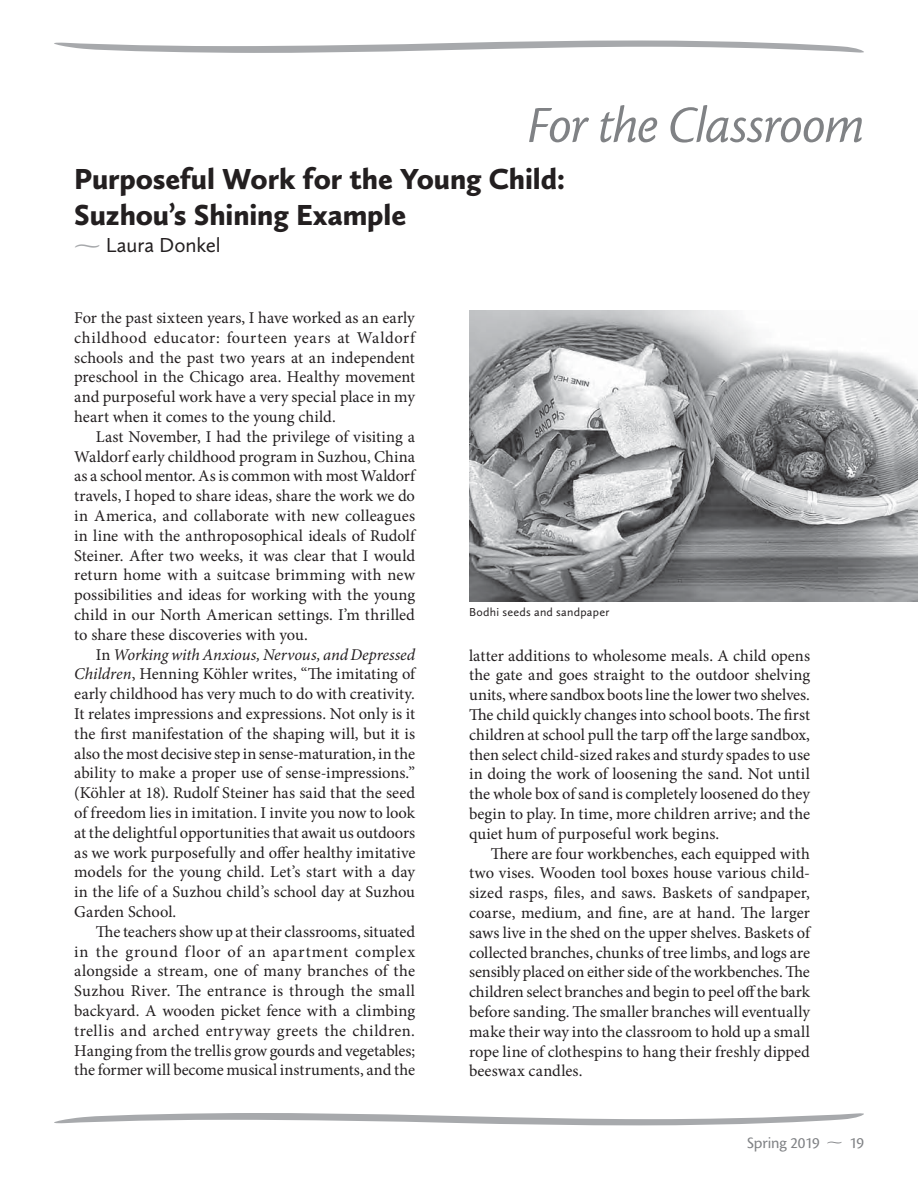
<style>
.page{position:relative;width:918px;height:1188px;background:#fff}
.page>*{position:absolute;margin:0;border:0;box-sizing:border-box;transform-origin:0 0}
.t1{font:54px "Cronos MM It.408.36.";letter-spacing:-.015em;color:#808285}
.t2{font:900 30px/36px "Calluna Sans";color:#231f20}
.t3{font:21px "Calluna Sans";letter-spacing:-.005em;color:#231f20}
.t4{font:16.5px/19.8px "Minion Pro";color:#231f20;text-align:justify}
.t5{font:16.5px "Cronos MM.408.11.";letter-spacing:-.01em;color:#808285}
.t6{font:12px "Calluna Sans";letter-spacing:.025em;color:#231f20}
.s1{font-family:"Cronos MM Or.408.19.";font-size:28.5px;color:#a7a9ac}
.s2{font-style:italic}
.s3{font-family:"Cronos MM Or.408.11."}
</style>
<div class="page">
<svg style="left:54px;top:1113px;width:810px;height:12px"></svg>
<svg style="left:54px;top:40px;width:810px;height:13px"></svg>
<img style="left:469px;top:311px;width:449px;height:290px">
<h1 class="t1" style="left:527px;top:97px;width:338px">For the Classroom</h1>
<h2 class="t2" style="left:74px;top:163px;width:492px">Purposeful Work for the Young Child:<br>Suzhou’s Shining Example</h2>
<p class="t3" style="left:74px;top:237px;width:148px"><span class="s1">-</span> Laura Donkel</p>
<p class="t4" style="left:74px;top:309px;width:342px">For the past sixteen years, I have worked as an early childhood educator: fourteen years at Waldorf schools and the past two years at an independent preschool in the Chicago area. Healthy movement and purposeful work have a very special place in my heart when it comes to the young child.</p>
<p class="t4" style="left:74px;top:428px;width:342px;text-indent:22px">Last November, I had the privilege of visiting a Waldorf early childhood program in Suzhou, China as a school mentor. As is common with most Waldorf travels, I hoped to share ideas, share the work we do in America, and collaborate with new colleagues in line with the anthroposophical ideals of Rudolf Steiner. After two weeks, it was clear that I would return home with a suitcase brimming with new possibilities and ideas for working with the young child in our North American settings. I’m thrilled to share these discoveries with you.</p>
<p class="t4" style="left:74px;top:646px;width:343px;text-indent:22px">In <span class="s2">Working with Anxious, Nervous, and Depressed Children</span>, Henning Köhler writes, “The imitating of early childhood has very much to do with creativity.<br>It relates impressions and expressions. Not only is it the first manifestation of the shaping will, but it is also the most decisive step in sense-maturation, in the ability to make a proper use of sense-impressions.” (Köhler at 18). Rudolf Steiner has said that the seed of freedom lies in imitation. I invite you now to look at the delightful opportunities that await us outdoors as we work purposefully and offer healthy imitative models for the young child. Let’s start with a day in the life of a Suzhou child’s school day at Suzhou Garden School.</p>
<p class="t4" style="left:74px;top:923px;width:343px;text-indent:22px">The teachers show up at their classrooms, situated in the ground floor of an apartment complex alongside a stream, one of many branches of the Suzhou River. The entrance is through the small backyard. A wooden picket fence with a climbing trellis and arched entryway greets the children.<br>Hanging from the trellis grow gourds and vegetables; the former will become musical instruments, and the</p>
<p class="t6" style="left:469px;top:607px;width:142px">Bodhi seeds and sandpaper</p>
<p class="t4" style="left:469px;top:647px;width:342px">latter additions to wholesome meals. A child opens the gate and goes straight to the outdoor shelving units, where sandbox boots line the lower two shelves.<br>The child quickly changes into school boots. The first children at school pull the tarp off the large sandbox, then select child-sized rakes and sturdy spades to use in doing the work of loosening the sand. Not until the whole box of sand is completely loosened do they begin to play. In time, more children arrive; and the quiet hum of purposeful work begins.</p>
<p class="t4" style="left:469px;top:845px;width:343px;text-indent:22px">There are four workbenches, each equipped with two vises. Wooden tool boxes house various child&shy;sized rasps, files, and saws. Baskets of sandpaper, coarse, medium, and fine, are at hand. The larger saws live in the shed on the upper shelves. Baskets of collected branches, chunks of tree limbs, and logs are sensibly placed on either side of the workbenches. The children select branches and begin to peel off the bark before sanding. The smaller branches will eventually make their way into the classroom to hold up a small rope line of clothespins to hang their freshly dipped beeswax candles.</p>
<p class="t5" style="left:747px;top:1132px;width:118px">Spring 2019 <span class="s3">-</span> 19</p>
</div>
